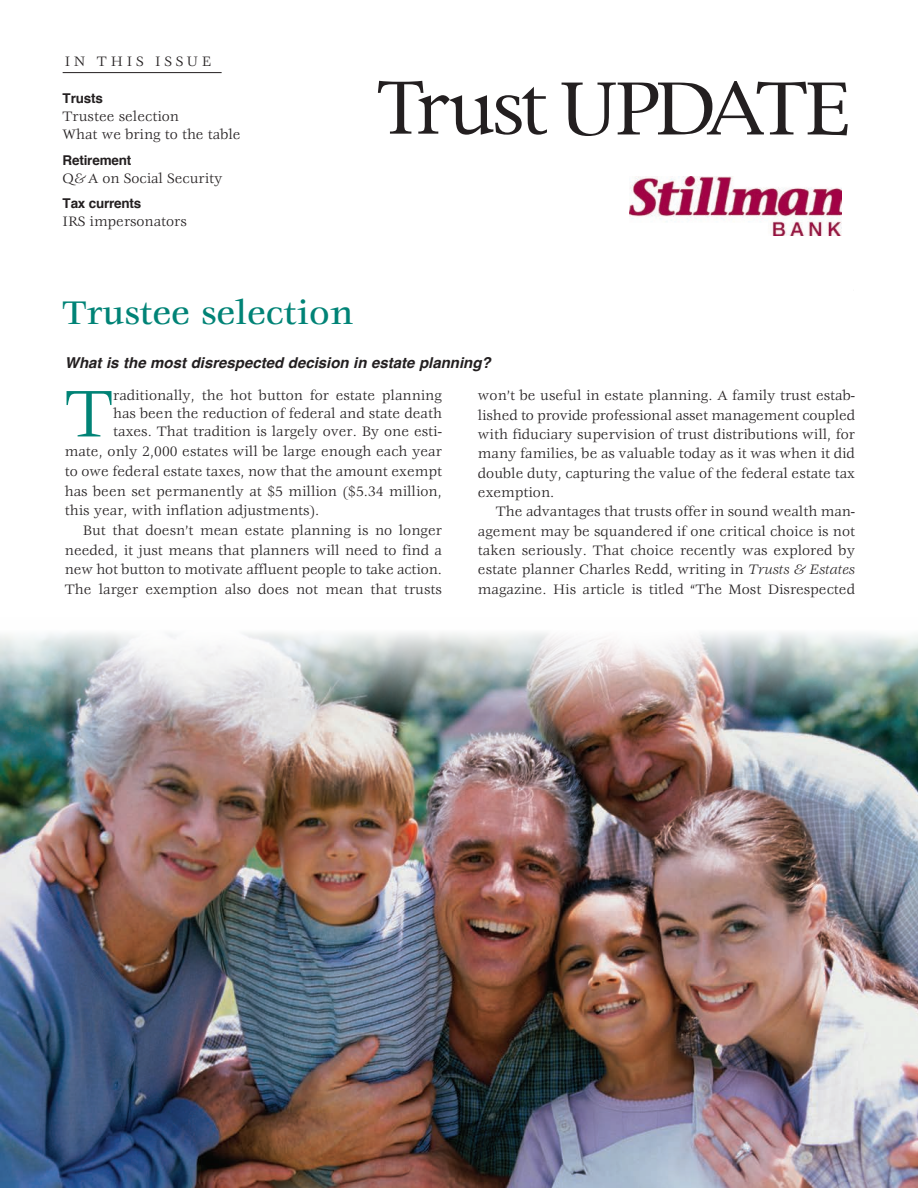
<style>
.page{position:relative;width:918px;height:1188px;background:#fff}
.page>*{position:absolute;margin:0;border:0;box-sizing:border-box;transform-origin:0 0}
.Body_no_indent{font:72.45px "Veljovic";color:#008376}
.Headline{font:500 36px "Veljovic";color:#008376}
.Body{font:15px/19.4px "Veljovic";color:#231f20;text-align:justify}
.Body_no_indent-2{font:15px/19.6px "Veljovic";color:#231f20;text-align:justify}
.Color_subhead{font:italic 700 15px "Helvetica";color:#231f20}
.Body-2{font:15px "Veljovic";letter-spacing:.25em;color:#231f20}
.Body_no_indent-3{font:700 13.5px "Helvetica";letter-spacing:-.015em;color:#231f20}
.s1{font-style:italic}
</style>
<div class="page">
<hr style="left:63px;top:72px;width:159px;height:1px;background:#231f20">
<img style="left:0;top:632px;width:918px;height:556px">
<svg style="left:378px;top:81px;width:169px;height:54px"></svg>
<svg style="left:562px;top:81px;width:286px;height:55px"></svg>
<img style="left:629px;top:176px;width:212px;height:59px">
<p class="Body-2" style="left:65px;top:53px;width:148px">IN THIS ISSUE</p>
<p class="Body_no_indent-3" style="left:63px;top:88px;width:42px">Trusts</p>
<p class="Body_no_indent-2" style="left:63px;top:108px;width:118px">Trustee selection</p>
<p class="Body_no_indent-2" style="left:63px;top:126px;width:180px">What we bring to the table</p>
<p class="Body_no_indent-3" style="left:63px;top:149px;width:70px">Retirement</p>
<p class="Body_no_indent-2" style="left:63px;top:169px;width:161px">Q&amp;A on Social Security</p>
<p class="Body_no_indent-3" style="left:63px;top:193px;width:80px">Tax currents</p>
<p class="Body_no_indent-2" style="left:63px;top:213px;width:126px">IRS impersonators</p>
<p class="Headline" style="left:63px;top:294px;width:293px">Trustee selection</p>
<p class="Color_subhead" style="left:65px;top:350px;width:427px">What is the most disrespected decision in estate planning?</p>
<p class="Body_no_indent" style="left:65px;top:374px;width:50px">T</p>
<p class="Body_no_indent-2" style="left:113px;top:388px;width:330px;line-height:18px">raditionally, the hot button for estate planning has been the reduction of federal and state death taxes. That tradition is largely over. By one esti-</p>
<p class="Body_no_indent-2" style="left:65px;top:442px;width:379px">mate, only 2,000 estates will be large enough each year to owe federal estate taxes, now that the amount exempt has been set permanently at $5 million ($5.34 million, this year, with inflation adjustments).</p>
<p class="Body" style="left:65px;top:521px;width:379px;text-indent:18px">But that doesn’t mean estate planning is no longer needed, it just means that planners will need to find a new hot button to motivate affluent people to take action.<br>The larger exemption also does not mean that trusts</p>
<p class="Body" style="left:478px;top:387px;width:379px">won’t be useful in estate planning. A family trust estab&shy;lished to provide professional asset management coupled with fiduciary supervision of trust distributions will, for many families, be as valuable today as it was when it did double duty, capturing the value of the federal estate tax exemption.</p>
<p class="Body" style="left:478px;top:503px;width:379px;text-indent:18px">The advantages that trusts offer in sound wealth man&shy;agement may be squandered if one critical choice is not taken seriously. That choice recently was explored by estate planner Charles Redd, writing in <span class="s1">Trusts &amp; Estates </span>magazine. His article is titled “The Most Disrespected</p>
</div>
